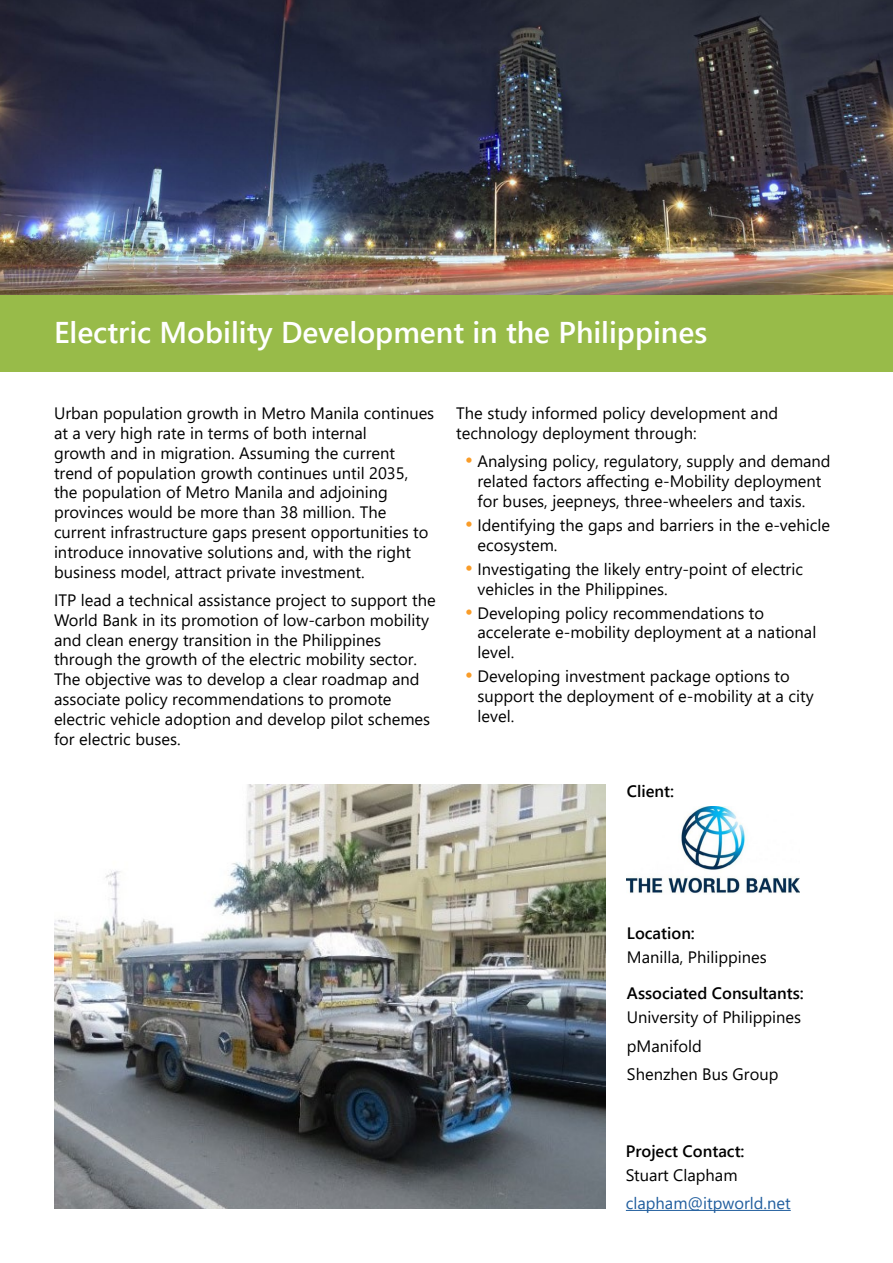
<style>
.page{position:relative;width:893px;height:1263px;background:#fff}
.page>*{position:absolute;margin:0;border:0;box-sizing:border-box;transform-origin:0 0}
.t1{font:600 30px "Segoe UI";color:#fff}
.t2{font:16.5px/19.8px "Segoe UI";color:#000}
.t3{font:600 16.5px "Segoe UI";color:#000}
.t4{font:16.5px "Segoe UI";color:#215e9e}
.s1{font-size:21px;color:#f99c28}
</style>
<div class="page">
<div style="left:0;top:295px;width:893px;height:77px;background:#98bb49"></div>
<img style="left:54px;top:784px;width:551px;height:425px">
<img style="left:627px;top:807px;width:173px;height:87px">
<hr style="left:626px;top:1210px;width:165px;height:1px;background:#215e9e">
<img style="left:0;top:0;width:893px;height:295px">
<h1 class="t1" style="left:54px;top:304px;width:655px">Electric Mobility Development in the Philippines</h1>
<p class="t2" style="left:54px;top:402px;width:382px">Urban population growth in Metro Manila continues at a very high rate in terms of both internal<br>growth and in migration. Assuming the current trend of population growth continues until 2035, the population of Metro Manila and adjoining provinces would be more than 38 million. The current infrastructure gaps present opportunities to introduce innovative solutions and, with the right business model, attract private investment.</p>
<p class="t2" style="left:54px;top:589px;width:383px">ITP lead a technical assistance project to support the World Bank in its promotion of low-carbon mobility and clean energy transition in the Philippines through the growth of the electric mobility sector.<br>The objective was to develop a clear roadmap and associate policy recommendations to promote electric vehicle adoption and develop pilot schemes for electric buses.</p>
<p class="t2" style="left:456px;top:402px;width:323px">The study informed policy development and technology deployment through:</p>
<p class="t2" style="left:477px;top:450px;width:355px;text-indent:-13px"><span class="s1">•</span> Analysing policy, regulatory, supply and demand related factors affecting e-Mobility deployment for buses, jeepneys, three-wheelers and taxis.</p>
<p class="t2" style="left:477px;top:514px;width:354px;text-indent:-13px"><span class="s1">•</span> Identifying the gaps and barriers in the e-vehicle ecosystem.</p>
<p class="t2" style="left:477px;top:558px;width:327px;text-indent:-13px"><span class="s1">•</span> Investigating the likely entry-point of electric vehicles in the Philippines.</p>
<p class="t2" style="left:477px;top:601px;width:340px;text-indent:-13px"><span class="s1">•</span> Developing policy recommendations to accelerate e-mobility deployment at a national level.</p>
<p class="t2" style="left:477px;top:665px;width:338px;text-indent:-13px"><span class="s1">•</span> Developing investment package options to support the deployment of e-mobility at a city level.</p>
<p class="t3" style="left:627px;top:775px;width:49px">Client:</p>
<p class="t3" style="left:627px;top:918px;width:69px">Location:</p>
<p class="t2" style="left:627px;top:946px;width:141px">Manilla, Philippines</p>
<p class="t3" style="left:627px;top:978px;width:178px">Associated Consultants:</p>
<p class="t2" style="left:627px;top:1002px;width:176px;line-height:28.3px">University of Philippines pManifold<br>Shenzhen Bus Group</p>
<p class="t3" style="left:626px;top:1135px;width:120px">Project Contact:</p>
<p class="t2" style="left:626px;top:1163px;width:113px">Stuart Clapham</p>
<p class="t4" style="left:626px;top:1187px;width:166px">clapham@itpworld.net</p>
</div>
